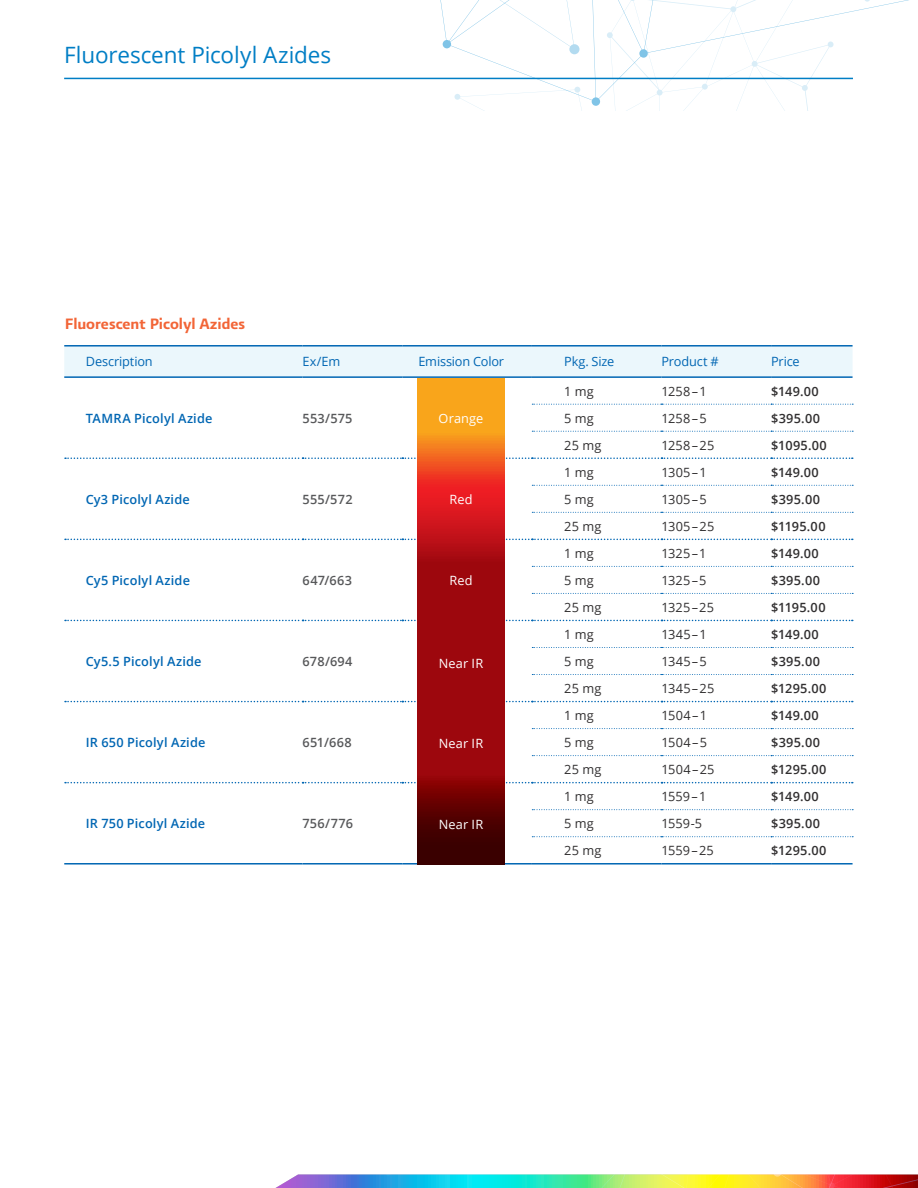
<style>
.page{position:relative;width:918px;height:1188px;background:#fff}
.page>*{position:absolute;margin:0;border:0;box-sizing:border-box;transform-origin:0 0}
.page-header{font:22.5px "Open Sans";letter-spacing:-.005em;color:#007ec5}
.subhead-small{font:18px "Presidencia Firme";color:#f26537}
.t1{font:12.75px "Open Sans";letter-spacing:.01em;color:#312f30}
.t2{font:600 12.75px "Open Sans";letter-spacing:.025em;color:#312f30}
.t3{font:600 12.75px "Open Sans";letter-spacing:.015em;color:#0166b3}
.t4{font:12.75px "Open Sans";letter-spacing:-.015em;color:#0166b3}
.t5{font:600 12.75px "Open Sans";letter-spacing:.015em;color:#57585a}
.t6{font:12.75px "Open Sans";letter-spacing:.01em;color:#fff}
</style>
<div class="page">
<svg style="left:434px;top:0;width:475px;height:110px"></svg>
<hr style="left:64px;top:78px;width:789px;height:1px;background:#007ec5">
<svg style="left:275px;top:1174px;width:643px;height:14px;background:#90b28b"></svg>
<div style="left:64px;top:347px;width:789px;height:29px;background:#ebf7fc"></div>
<hr style="left:64px;top:345px;width:239px;height:2px;background:#0166b3">
<hr style="left:64px;top:376px;width:239px;height:2px;background:#0166b3">
<hr style="left:303px;top:345px;width:99px;height:2px;background:#0166b3">
<hr style="left:303px;top:376px;width:99px;height:2px;background:#0166b3">
<hr style="left:402px;top:345px;width:130px;height:2px;background:#0166b3">
<hr style="left:402px;top:376px;width:130px;height:2px;background:#0166b3">
<hr style="left:532px;top:345px;width:130px;height:2px;background:#0166b3">
<hr style="left:532px;top:376px;width:130px;height:2px;background:#0166b3">
<hr style="left:662px;top:345px;width:109px;height:2px;background:#0166b3">
<hr style="left:771px;top:345px;width:82px;height:2px;background:#0166b3">
<hr style="left:662px;top:376px;width:109px;height:2px;background:#0166b3">
<hr style="left:771px;top:376px;width:82px;height:2px;background:#0166b3">
<svg style="left:532px;top:404px;width:321px;height:1px"></svg>
<svg style="left:532px;top:431px;width:321px;height:1px"></svg>
<svg style="left:65px;top:457px;width:788px;height:2px"></svg>
<svg style="left:532px;top:485px;width:321px;height:1px"></svg>
<svg style="left:532px;top:512px;width:321px;height:1px"></svg>
<svg style="left:65px;top:539px;width:788px;height:1px"></svg>
<svg style="left:532px;top:566px;width:321px;height:1px"></svg>
<svg style="left:532px;top:593px;width:321px;height:1px"></svg>
<svg style="left:65px;top:620px;width:788px;height:1px"></svg>
<svg style="left:532px;top:647px;width:321px;height:1px"></svg>
<svg style="left:532px;top:728px;width:321px;height:1px"></svg>
<svg style="left:532px;top:674px;width:321px;height:1px"></svg>
<svg style="left:532px;top:755px;width:321px;height:1px"></svg>
<svg style="left:65px;top:701px;width:788px;height:1px"></svg>
<svg style="left:65px;top:782px;width:788px;height:1px"></svg>
<svg style="left:532px;top:809px;width:321px;height:1px"></svg>
<hr style="left:64px;top:863px;width:239px;height:2px;background:#0166b3">
<hr style="left:303px;top:863px;width:99px;height:2px;background:#0166b3">
<hr style="left:402px;top:863px;width:130px;height:2px;background:#0166b3">
<hr style="left:532px;top:863px;width:130px;height:2px;background:#0166b3">
<svg style="left:532px;top:836px;width:321px;height:1px"></svg>
<hr style="left:662px;top:863px;width:109px;height:2px;background:#0166b3">
<hr style="left:771px;top:863px;width:82px;height:2px;background:#0166b3">
<svg style="left:418px;top:378px;width:87px;height:487px;background:#ab2310"></svg>
<p class="page-header" style="left:64px;top:39px;width:269px">Fluorescent Picolyl Azides</p>
<p class="subhead-small" style="left:65px;top:314px;width:182px">Fluorescent Picolyl Azides</p>
<p class="t4" style="left:86px;top:353px;width:68px">Description</p>
<p class="t4" style="left:303px;top:353px;width:39px">Ex/Em</p>
<p class="t4" style="left:418px;top:353px;width:87px">Emission Color</p>
<p class="t4" style="left:564px;top:353px;width:51px">Pkg. Size</p>
<p class="t4" style="left:662px;top:353px;width:59px">Product #</p>
<p class="t4" style="left:771px;top:353px;width:30px">Price</p>
<p class="t3" style="left:86px;top:409px;width:128px">TAMRA Picolyl Azide</p>
<p class="t5" style="left:303px;top:409px;width:51px">553/575</p>
<p class="t6" style="left:439px;top:410px;width:46px">Orange</p>
<p class="t1" style="left:564px;top:382px;width:31px">1 mg</p>
<p class="t1" style="left:662px;top:382px;width:47px">1258 – 1</p>
<p class="t2" style="left:771px;top:382px;width:49px">$149.00</p>
<p class="t1" style="left:564px;top:409px;width:31px">5 mg</p>
<p class="t1" style="left:662px;top:409px;width:47px">1258 – 5</p>
<p class="t2" style="left:771px;top:409px;width:50px">$395.00</p>
<p class="t1" style="left:564px;top:436px;width:39px">25 mg</p>
<p class="t1" style="left:662px;top:436px;width:54px">1258 – 25</p>
<p class="t2" style="left:771px;top:436px;width:57px">$1095.00</p>
<p class="t3" style="left:86px;top:490px;width:105px">Cy3 Picolyl Azide</p>
<p class="t5" style="left:303px;top:490px;width:52px">555/572</p>
<p class="t6" style="left:449px;top:490px;width:25px">Red</p>
<p class="t1" style="left:564px;top:463px;width:31px">1 mg</p>
<p class="t1" style="left:662px;top:463px;width:47px">1305 – 1</p>
<p class="t2" style="left:771px;top:463px;width:49px">$149.00</p>
<p class="t1" style="left:564px;top:490px;width:31px">5 mg</p>
<p class="t1" style="left:662px;top:490px;width:47px">1305 – 5</p>
<p class="t2" style="left:771px;top:490px;width:50px">$395.00</p>
<p class="t1" style="left:564px;top:517px;width:39px">25 mg</p>
<p class="t1" style="left:662px;top:517px;width:54px">1305 – 25</p>
<p class="t2" style="left:771px;top:517px;width:56px">$1195.00</p>
<p class="t3" style="left:86px;top:571px;width:106px">Cy5 Picolyl Azide</p>
<p class="t5" style="left:303px;top:571px;width:51px">647/663</p>
<p class="t6" style="left:449px;top:572px;width:25px">Red</p>
<p class="t1" style="left:564px;top:544px;width:31px">1 mg</p>
<p class="t1" style="left:662px;top:544px;width:47px">1325 – 1</p>
<p class="t2" style="left:771px;top:544px;width:49px">$149.00</p>
<p class="t1" style="left:564px;top:571px;width:31px">5 mg</p>
<p class="t1" style="left:662px;top:571px;width:47px">1325 – 5</p>
<p class="t2" style="left:771px;top:571px;width:50px">$395.00</p>
<p class="t1" style="left:564px;top:598px;width:39px">25 mg</p>
<p class="t1" style="left:662px;top:598px;width:54px">1325 – 25</p>
<p class="t2" style="left:771px;top:598px;width:56px">$1195.00</p>
<p class="t3" style="left:86px;top:653px;width:117px">Cy5.5 Picolyl Azide</p>
<p class="t5" style="left:303px;top:653px;width:52px">678/694</p>
<p class="t6" style="left:439px;top:654px;width:46px">Near IR</p>
<p class="t1" style="left:564px;top:625px;width:31px">1 mg</p>
<p class="t1" style="left:662px;top:625px;width:47px">1345 – 1</p>
<p class="t2" style="left:771px;top:625px;width:49px">$149.00</p>
<p class="t1" style="left:564px;top:653px;width:31px">5 mg</p>
<p class="t1" style="left:662px;top:653px;width:47px">1345 – 5</p>
<p class="t2" style="left:771px;top:653px;width:50px">$395.00</p>
<p class="t1" style="left:564px;top:680px;width:39px">25 mg</p>
<p class="t1" style="left:662px;top:680px;width:54px">1345 – 25</p>
<p class="t2" style="left:771px;top:680px;width:57px">$1295.00</p>
<p class="t3" style="left:86px;top:734px;width:121px">IR 650 Picolyl Azide</p>
<p class="t5" style="left:303px;top:734px;width:51px">651/668</p>
<p class="t6" style="left:439px;top:734px;width:46px">Near IR</p>
<p class="t1" style="left:564px;top:707px;width:31px">1 mg</p>
<p class="t1" style="left:662px;top:707px;width:47px">1504 – 1</p>
<p class="t2" style="left:771px;top:707px;width:49px">$149.00</p>
<p class="t1" style="left:564px;top:734px;width:31px">5 mg</p>
<p class="t1" style="left:662px;top:734px;width:47px">1504 – 5</p>
<p class="t2" style="left:771px;top:734px;width:50px">$395.00</p>
<p class="t1" style="left:564px;top:761px;width:39px">25 mg</p>
<p class="t1" style="left:662px;top:761px;width:55px">1504 – 25</p>
<p class="t2" style="left:771px;top:761px;width:57px">$1295.00</p>
<p class="t3" style="left:86px;top:815px;width:121px">IR 750 Picolyl Azide</p>
<p class="t5" style="left:303px;top:815px;width:52px">756/776</p>
<p class="t6" style="left:439px;top:816px;width:46px">Near IR</p>
<p class="t1" style="left:564px;top:788px;width:31px">1 mg</p>
<p class="t1" style="left:662px;top:788px;width:46px">1559 – 1</p>
<p class="t2" style="left:771px;top:788px;width:49px">$149.00</p>
<p class="t1" style="left:564px;top:815px;width:31px">5 mg</p>
<p class="t1" style="left:662px;top:815px;width:42px">1559-5</p>
<p class="t2" style="left:771px;top:815px;width:50px">$395.00</p>
<p class="t1" style="left:564px;top:842px;width:39px">25 mg</p>
<p class="t1" style="left:662px;top:842px;width:54px">1559 – 25</p>
<p class="t2" style="left:771px;top:842px;width:57px">$1295.00</p>
</div>
